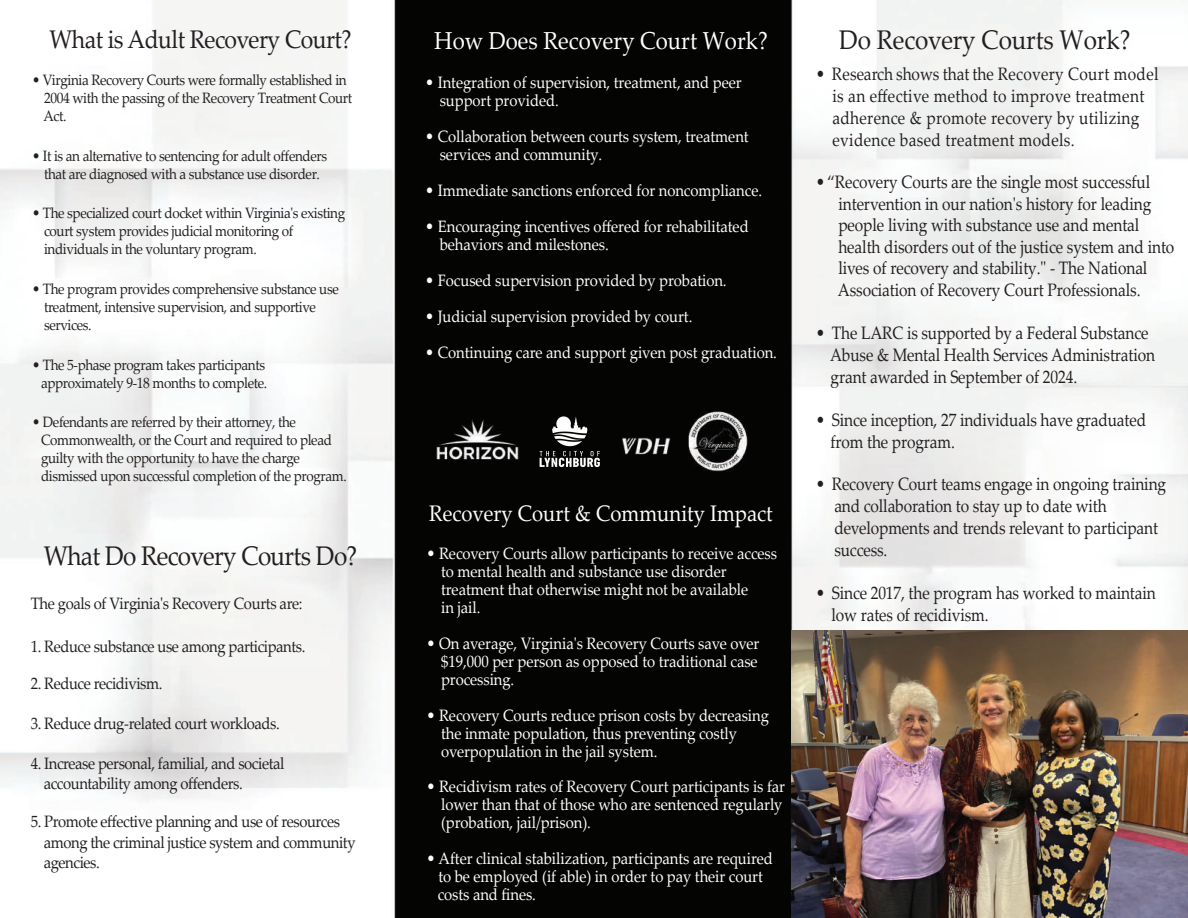
<style>
.page{position:relative;width:1188px;height:918px;background:#fff}
.page>*{position:absolute;margin:0;border:0;box-sizing:border-box;transform-origin:0 0}
.t1{font:27px "Palatino Linotype";letter-spacing:-.025em;color:#231f20;scale:.9 1}
.t2{font:27px "Palatino Linotype";letter-spacing:-.005em;color:#231f20;scale:.9 1}
.t3{font:25.5px "Palatino Linotype";letter-spacing:-.025em;color:#231f20;scale:.9 1}
.t4{font:24.6px "Palatino Linotype";color:#fff;scale:.9 1}
.t5{font:22.5px "Palatino Linotype";color:#fff;scale:.9 1}
.t6{font:18px/22px "Palatino Linotype";letter-spacing:-.005em;color:#231f20;scale:.86 1}
.t7{font:18px/22px "Palatino Linotype";letter-spacing:.02em;color:#231f20;scale:.86 1}
.t8{font:16.5px/18px "Palatino Linotype";letter-spacing:-.005em;color:#fff;scale:.9 1}
.t9{font:16.5px/20.1px "Palatino Linotype";letter-spacing:-.03em;color:#231f20;scale:.9 1}
.t10{font:15px/18px "Palatino Linotype";letter-spacing:-.03em;color:#231f20;scale:.9 1}
</style>
<div class="page">
<img style="left:0;top:0;width:1188px;height:918px">
<img style="left:411px;top:389px;width:352px;height:100px">
<div style="left:535px;top:401px;width:70px;height:77px;background:#040503"></div>
<img style="left:539px;top:416px;width:61px;height:51px">
<img style="left:792px;top:631px;width:396px;height:287px">
<h2 class="t3" style="left:50px;top:21px;width:337px">What is Adult Recovery Court?</h2>
<p class="t10" style="left:44px;top:71px;width:345px;text-indent:-11px">• Virginia Recovery Courts were formally established in<br>2004 with the passing of the Recovery Treatment Court<br>Act.</p>
<p class="t10" style="left:32px;top:146px;width:329px;text-align:center">• It is an alternative to sentencing for adult offenders that are diagnosed with a substance use disorder.</p>
<p class="t10" style="left:44px;top:204px;width:336px;text-indent:-12px">• The specialized court docket within Virginia's existing court system provides judicial monitoring of individuals in the voluntary program.</p>
<p class="t10" style="left:44px;top:279px;width:329px;text-indent:-12px">• The program provides comprehensive substance use treatment, intensive supervision, and supportive services.</p>
<p class="t10" style="left:32px;top:355px;width:263px;text-align:center">• The 5-phase program takes participants approximately 9-18 months to complete.</p>
<p class="t10" style="left:41px;top:413px;width:341px;text-indent:-9px">• Defendants are referred by their attorney, the Commonwealth, or the Court and required to plead guilty with the opportunity to have the charge dismissed upon successful completion of the program.</p>
<h1 class="t1" style="left:44px;top:537px;width:350px">What Do Recovery Courts Do?</h1>
<p class="t9" style="left:31px;top:593px;width:304px">The goals of Virginia's Recovery Courts are:</p>
<p class="t9" style="left:31px;top:636px;width:307px">1. Reduce substance use among participants.</p>
<p class="t9" style="left:31px;top:673px;width:148px">2. Reduce recidivism.</p>
<p class="t9" style="left:31px;top:713px;width:278px">3. Reduce drug-related court workloads.</p>
<p class="t9" style="left:44px;top:753px;width:269px;text-indent:-13px">4. Increase personal, familial, and societal accountability among offenders.</p>
<p class="t9" style="left:44px;top:811px;width:348px;text-indent:-13px">5. Promote effective planning and use of resources among the criminal justice system and community agencies.</p>
<h3 class="t4" style="left:434px;top:23px;width:372px">How Does Recovery Court Work?</h3>
<p class="t8" style="left:440px;top:73px;width:337px;text-indent:-15px">• Integration of supervision, treatment, and peer support provided.</p>
<p class="t8" style="left:440px;top:127px;width:345px;text-indent:-15px">• Collaboration between courts system, treatment services and community.</p>
<p class="t8" style="left:425px;top:181px;width:376px">• Immediate sanctions enforced for noncompliance.</p>
<p class="t8" style="left:440px;top:217px;width:345px;text-indent:-15px">• Encouraging incentives offered for rehabilitated behaviors and milestones.</p>
<p class="t8" style="left:425px;top:271px;width:336px">• Focused supervision provided by probation.</p>
<p class="t8" style="left:425px;top:307px;width:298px">• Judicial supervision provided by court.</p>
<p class="t8" style="left:425px;top:343px;width:392px">• Continuing care and support given post graduation.</p>
<h3 class="t5" style="left:429px;top:497px;width:383px">Recovery Court &amp; Community Impact</h3>
<p class="t8" style="left:441px;top:544px;width:375px;text-indent:-14px">• Recovery Courts allow participants to receive access to mental health and substance use disorder treatment that otherwise might not be available<br>in jail.</p>
<p class="t8" style="left:441px;top:634px;width:355px;text-align:justify;text-indent:-14px">• On average, Virginia's Recovery Courts save over $19,000 per person as opposed to traditional case processing.</p>
<p class="t8" style="left:441px;top:705px;width:366px;text-indent:-14px">• Recovery Courts reduce prison costs by decreasing the inmate population, thus preventing costly overpopulation in the jail system.</p>
<p class="t8" style="left:441px;top:777px;width:384px;text-indent:-14px">• Recidivism rates of Recovery Court participants is far lower than that of those who are sentenced regularly (probation, jail/prison).</p>
<p class="t8" style="left:438px;top:849px;width:374px;text-indent:-11px">• After clinical stabilization, participants are required to be employed (if able) in order to pay their court costs and fines.</p>
<h1 class="t2" style="left:839px;top:21px;width:325px">Do Recovery Courts Work?</h1>
<p class="t7" style="left:832px;top:62px;width:381px;text-indent:-17px">• Research shows that the Recovery Court model is an effective method to improve treatment adherence &amp; promote recovery by utilizing evidence based treatment models.</p>
<p class="t6" style="left:838px;top:171px;width:393px;line-height:21.5px;text-indent:-22px">•“Recovery Courts are the single most successful intervention in our nation's history for leading people living with substance use and mental health disorders out of the justice system and into lives of recovery and stability." - The National Association of Recovery Court Professionals.</p>
<p class="t6" style="left:830px;top:321px;width:379px;text-indent:-14px">• The LARC is supported by a Federal Substance<br>Abuse &amp; Mental Health Services Administration grant awarded in September of 2024.</p>
<p class="t6" style="left:831px;top:408px;width:368px;text-indent:-15px">• Since inception, 27 individuals have graduated from the program.</p>
<p class="t6" style="left:834px;top:472px;width:387px;text-indent:-19px">• Recovery Court teams engage in ongoing training and collaboration to stay up to date with developments and trends relevant to participant success.</p>
<p class="t6" style="left:832px;top:581px;width:379px;text-indent:-16px">• Since 2017, the program has worked to maintain low rates of recidivism.</p>
</div>
